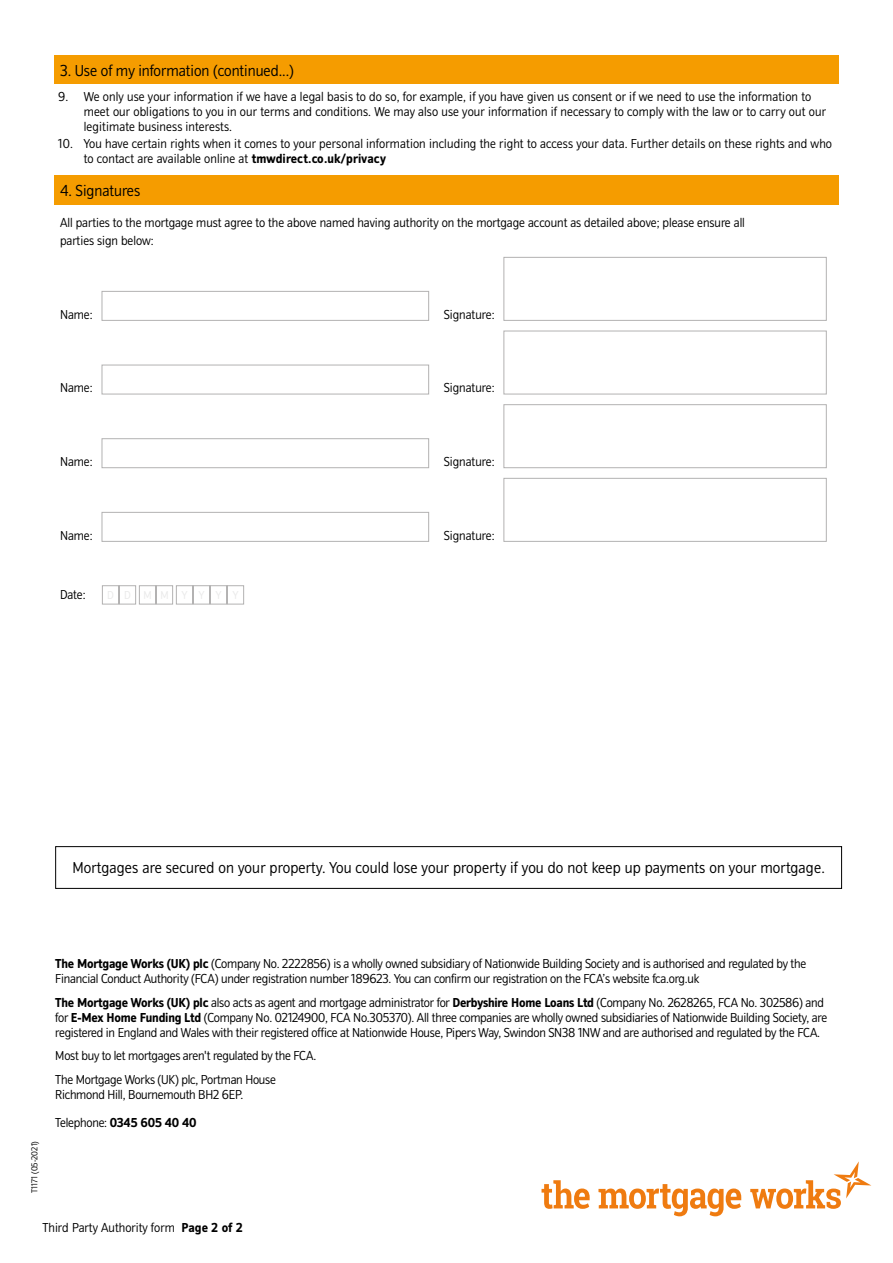
<style>
.page{position:relative;width:893px;height:1263px;background:#fff}
.page>*{position:absolute;margin:0;border:0;box-sizing:border-box;transform-origin:0 0}
.t1{font:300 16.5px "NBS";letter-spacing:.01em;color:#000}
.t2{font:300 13.5px/15px "NBS";letter-spacing:-.015em;color:#000}
.t3{font:300 13.5px/15px "NBS";letter-spacing:.01em;color:#000}
.t4{font:700 13.5px "NBS";letter-spacing:-.015em;color:#000}
.t5{font:300 9px "NBS";color:#000}
.s1{font-weight:700}
.s2{font-weight:300}
</style>
<div class="page">
<div style="left:54px;top:55px;width:785px;height:30px;background:#f59c00"></div>
<div style="left:503px;top:478px;width:324px;height:64px;background:#fff;border:1px solid #b3b2b2"></div>
<div style="left:102px;top:512px;width:327px;height:30px;background:#fff;border:1px solid #b3b2b2"></div>
<div style="left:503px;top:404px;width:324px;height:64px;background:#fff;border:1px solid #b3b2b2"></div>
<div style="left:102px;top:438px;width:327px;height:30px;background:#fff;border:1px solid #b3b2b2"></div>
<div style="left:503px;top:331px;width:324px;height:63px;background:#fff;border:1px solid #b3b2b2"></div>
<div style="left:102px;top:365px;width:327px;height:29px;background:#fff;border:1px solid #b3b2b2"></div>
<div style="left:503px;top:257px;width:324px;height:64px;background:#fff;border:1px solid #b3b2b2"></div>
<div style="left:102px;top:291px;width:327px;height:30px;background:#fff;border:1px solid #b3b2b2"></div>
<div style="left:54px;top:175px;width:785px;height:30px;background:#f59c00"></div>
<div style="left:55px;top:846px;width:787px;height:43px;border:1px solid #000"></div>
<svg style="left:102px;top:585px;width:142px;height:20px"></svg>
<svg style="left:541px;top:1180px;width:49px;height:29px"></svg>
<svg style="left:598px;top:1184px;width:143px;height:32px"></svg>
<svg style="left:750px;top:1161px;width:121px;height:48px"></svg>
<h2 class="t1" style="left:60px;top:62px;width:235px">3. Use of my information (continued...)</h2>
<p class="t3" style="left:84px;top:89px;width:744px;text-indent:-26px">9. We only use your information if we have a legal basis to do so, for example, if you have given us consent or if we need to use the information to meet our obligations to you in our terms and conditions. We may also use your information if necessary to comply with the law or to carry out our legitimate business interests.</p>
<p class="t3" style="left:84px;top:136px;width:750px;text-indent:-26px">10. You have certain rights when it comes to your personal information including the right to access your data. Further details on these rights and who to contact are available online at <span class="s1">tmwdirect.co.uk/privacy</span></p>
<h2 class="t1" style="left:60px;top:182px;width:82px">4. Signatures</h2>
<p class="t2" style="left:60px;top:214px;width:686px;line-height:18px">All parties to the mortgage must agree to the above named having authority on the mortgage account as detailed above; please ensure all parties sign below:</p>
<p class="t2" style="left:60px;top:307px;width:34px">Name:</p>
<p class="t2" style="left:444px;top:307px;width:52px">Signature:</p>
<p class="t2" style="left:60px;top:381px;width:34px">Name:</p>
<p class="t2" style="left:444px;top:381px;width:52px">Signature:</p>
<p class="t2" style="left:60px;top:454px;width:34px">Name:</p>
<p class="t2" style="left:444px;top:454px;width:52px">Signature:</p>
<p class="t2" style="left:60px;top:528px;width:34px">Name:</p>
<p class="t2" style="left:444px;top:528px;width:52px">Signature:</p>
<p class="t2" style="left:60px;top:587px;width:27px">Date:</p>
<p class="t1" style="left:72px;top:859px;width:754px">Mortgages are secured on your property. You could lose your property if you do not keep up payments on your mortgage.</p>
<p class="t5" style="left:30px;top:1193px;width:54px;rotate:-90deg">T1171 (05-2021)</p>
<p class="t2" style="left:55px;top:956px;width:752px"><span class="s1">The Mortgage Works (UK) plc</span> (Company No. 2222856) is a wholly owned subsidiary of Nationwide Building Society and is authorised and regulated by the<br>Financial Conduct Authority (FCA) under registration number 189623. You can confirm our registration on the FCA’s website fca.org.uk</p>
<p class="t2" style="left:55px;top:995px;width:773px"><span class="s1">The Mortgage Works (UK) plc</span> also acts as agent and mortgage administrator for <span class="s1">Derbyshire Home Loans Ltd</span> (Company No. 2628265, FCA No. 302586) and for <span class="s1">E-Mex Home Funding Ltd</span> (Company No. 02124900, FCA No.305370). All three companies are wholly owned subsidiaries of Nationwide Building Society, are registered in England and Wales with their registered office at Nationwide House, Pipers Way, Swindon SN38 1NW and are authorised and regulated by the FCA.</p>
<p class="t2" style="left:55px;top:1048px;width:262px">Most buy to let mortgages aren't regulated by the FCA.</p>
<p class="t2" style="left:55px;top:1072px;width:222px">The Mortgage Works (UK) plc, Portman House<br>Richmond Hill, Bournemouth BH2 6EP.</p>
<p class="t4" style="left:55px;top:1114px;width:143px"><span class="s2">Telephone:</span> 0345 605 40 40</p>
<p class="t2" style="left:43px;top:1220px;width:202px">Third Party Authority form <span class="s1">Page 2 of 2</span></p>
</div>
